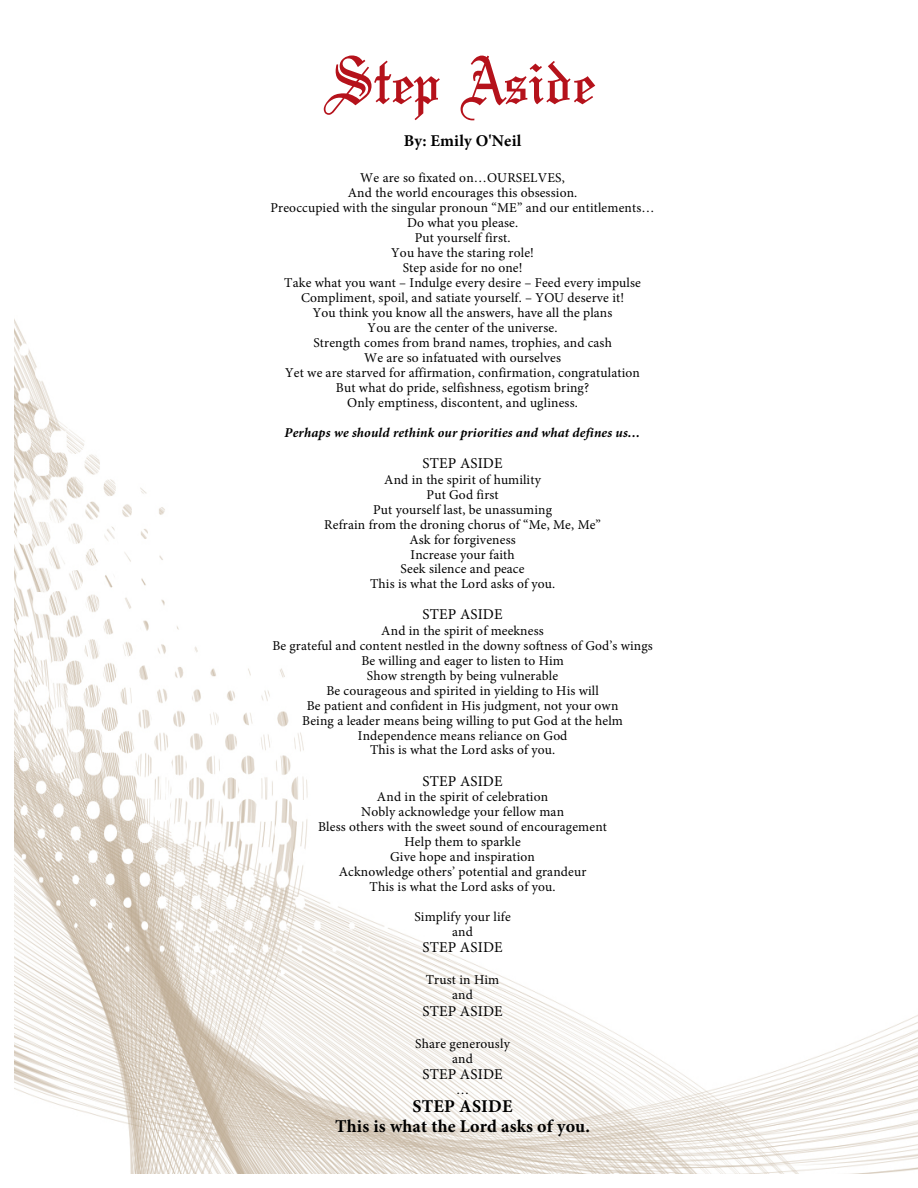
<style>
.page{position:relative;width:918px;height:1188px;background:#fff}
.page>*{position:absolute;margin:0;border:0;box-sizing:border-box;transform-origin:0 0}
.t1{font:72px "Olde English";color:#b5121b}
.t2{font:700 18px/19.8px "Minion Pro";letter-spacing:.01em;color:#000;text-align:center}
.t3{font:700 16.5px "Minion Pro";letter-spacing:.01em;color:#000}
.t4{font:15px "Minion Pro";letter-spacing:.01em;color:#000}
.t5{font:13.5px/15px "Minion Pro";letter-spacing:.01em;color:#000;text-align:center}
.t6{font:italic 700 13.5px "Minion Pro";letter-spacing:.01em;color:#000}
</style>
<div class="page">
<img style="left:14px;top:319px;width:904px;height:855px">
<h1 class="t1" style="left:331px;top:41px;width:265px">Step Aside</h1>
<p class="t3" style="left:404px;top:129px;width:119px">By: Emily O'Neil</p>
<p class="t5" style="left:270px;top:171px;width:386px">We are so fixated on…OURSELVES,<br>And the world encourages this obsession.<br>Preoccupied with the singular pronoun “ME” and our entitlements… Do what you please.<br>Put yourself first.<br>You have the staring role!<br>Step aside for no one!<br>Take what you want – Indulge every desire – Feed every impulse Compliment, spoil, and satiate yourself. – YOU deserve it!<br>You think you know all the answers, have all the plans<br>You are the center of the universe.<br>Strength comes from brand names, trophies, and cash<br>We are so infatuated with ourselves<br>Yet we are starved for affirmation, confirmation, congratulation<br>But what do pride, selfishness, egotism bring?<br>Only emptiness, discontent, and ugliness.</p>
<p class="t6" style="left:285px;top:423px;width:357px">Perhaps we should rethink our priorities and what defines us…</p>
<p class="t4" style="left:422px;top:454px;width:82px">STEP ASIDE</p>
<p class="t5" style="left:324px;top:472px;width:278px">And in the spirit of humility<br>Put God first<br>Put yourself last, be unassuming<br>Refrain from the droning chorus of “Me, Me, Me”<br>Ask for forgiveness<br>Increase your faith<br>Seek silence and peace<br>This is what the Lord asks of you.</p>
<p class="t4" style="left:422px;top:605px;width:82px">STEP ASIDE</p>
<p class="t5" style="left:272px;top:623px;width:382px">And in the spirit of meekness<br>Be grateful and content nestled in the downy softness of God’s wings Be willing and eager to listen to Him<br>Show strength by being vulnerable<br>Be courageous and spirited in yielding to His will<br>Be patient and confident in His judgment, not your own<br>Being a leader means being willing to put God at the helm Independence means reliance on God<br>This is what the Lord asks of you.</p>
<p class="t4" style="left:422px;top:771px;width:82px">STEP ASIDE</p>
<p class="t5" style="left:318px;top:789px;width:290px">And in the spirit of celebration<br>Nobly acknowledge your fellow man<br>Bless others with the sweet sound of encouragement Help them to sparkle<br>Give hope and inspiration<br>Acknowledge others’ potential and grandeur<br>This is what the Lord asks of you.</p>
<p class="t5" style="left:414px;top:909px;width:98px">Simplify your life and</p>
<p class="t4" style="left:422px;top:937px;width:82px">STEP ASIDE</p>
<p class="t5" style="left:426px;top:972px;width:75px">Trust in Him and</p>
<p class="t4" style="left:422px;top:1001px;width:82px">STEP ASIDE</p>
<p class="t5" style="left:415px;top:1036px;width:96px">Share generously and</p>
<p class="t4" style="left:422px;top:1064px;width:82px">STEP ASIDE</p>
<p class="t5" style="left:456px;top:1082px;width:15px">…</p>
<h2 class="t2" style="left:335px;top:1096px;width:256px">STEP ASIDE<br>This is what the Lord asks of you.</h2>
</div>
